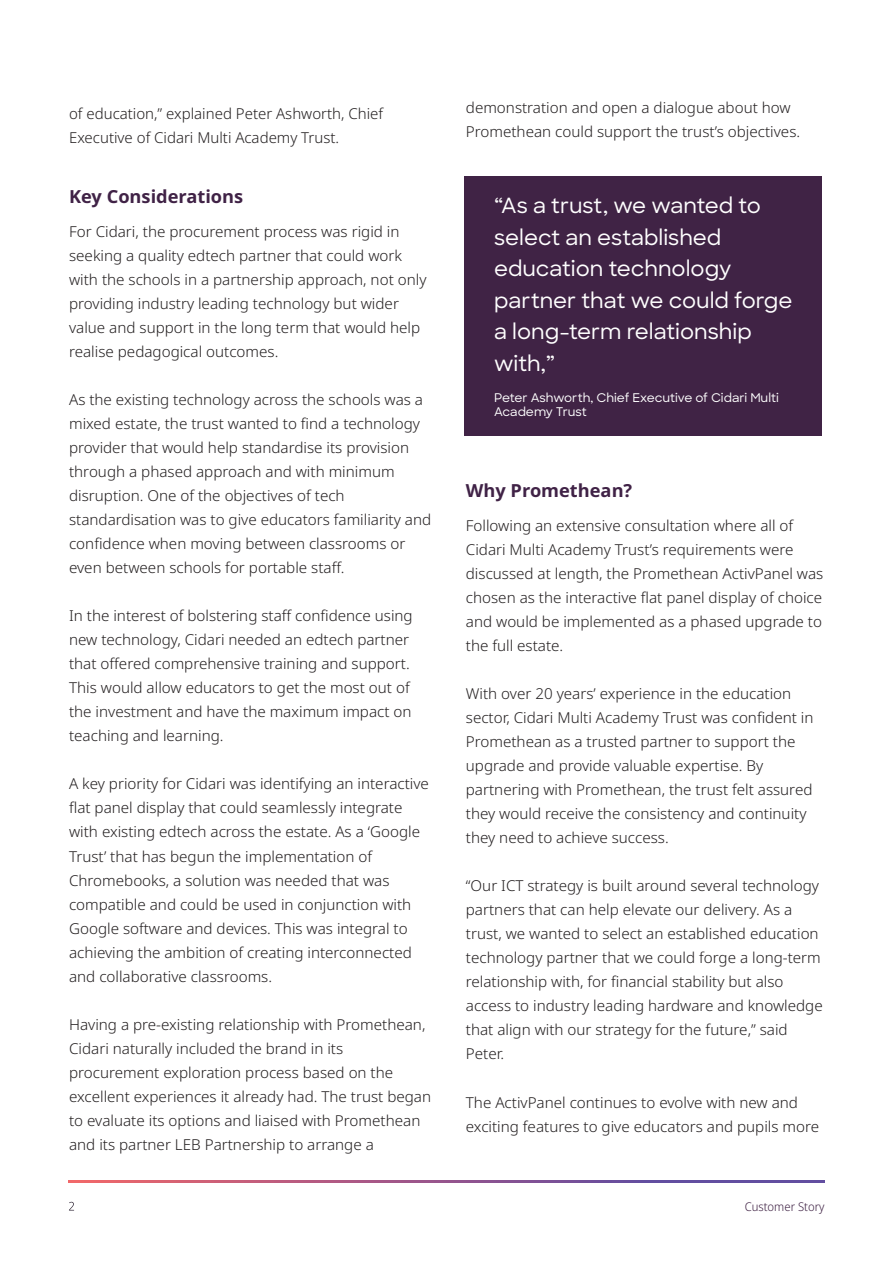
<style>
.page{position:relative;width:893px;height:1263px;background:#fff}
.page>*{position:absolute;margin:0;border:0;box-sizing:border-box;transform-origin:0 0}
.t1{font:500 21px/31.5px "Sharp Sans";color:#fff}
.t2{font:700 18px "Noto Sans";color:#402246}
.t3{font:300 15px/24px "Noto Sans";color:#231f20}
.t4{font:500 12px/13.5px "Sharp Sans";color:#fff}
.t5{font:300 12px "Noto Sans Display";color:#402345}
</style>
<div class="page">
<div style="left:465px;top:176px;width:357px;height:260px;background:#402345"></div>
<svg style="left:68px;top:1181px;width:757px;height:2px;background:#99568b"></svg>
<svg style="left:69px;top:1202px;width:5px;height:8px"></svg>
<p class="t3" style="left:69px;top:102px;width:316px">of education,” explained Peter Ashworth, Chief<br>Executive of Cidari Multi Academy Trust.</p>
<p class="t2" style="left:69px;top:186px;width:176px">Key Considerations</p>
<p class="t3" style="left:69px;top:220px;width:359px">For Cidari, the procurement process was rigid in seeking a quality edtech partner that could work with the schools in a partnership approach, not only providing industry leading technology but wider value and support in the long term that would help realise pedagogical outcomes.</p>
<p class="t3" style="left:69px;top:388px;width:364px">As the existing technology across the schools was a mixed estate, the trust wanted to find a technology provider that would help standardise its provision through a phased approach and with minimum disruption. One of the objectives of tech standardisation was to give educators familiarity and confidence when moving between classrooms or even between schools for portable staff.</p>
<p class="t3" style="left:69px;top:604px;width:345px">In the interest of bolstering staff confidence using new technology, Cidari needed an edtech partner that offered comprehensive training and support.<br>This would allow educators to get the most out of the investment and have the maximum impact on teaching and learning.</p>
<p class="t3" style="left:69px;top:772px;width:361px">A key priority for Cidari was identifying an interactive flat panel display that could seamlessly integrate with existing edtech across the estate. As a ‘Google Trust’ that has begun the implementation of Chromebooks, a solution was needed that was compatible and could be used in conjunction with Google software and devices. This was integral to achieving the ambition of creating interconnected and collaborative classrooms.</p>
<p class="t3" style="left:69px;top:1012px;width:364px">Having a pre-existing relationship with Promethean, Cidari naturally included the brand in its procurement exploration process based on the excellent experiences it already had. The trust began to evaluate its options and liaised with Promethean and its partner LEB Partnership to arrange a</p>
<p class="t3" style="left:466px;top:96px;width:336px">demonstration and open a dialogue about how<br>Promethean could support the trust’s objectives.</p>
<h1 class="t1" style="left:494px;top:189px;width:300px">“As a trust, we wanted to select an established education technology partner that we could forge a long-term relationship with,”</h1>
<p class="t4" style="left:494px;top:391px;width:286px">Peter Ashworth, Chief Executive of Cidari Multi<br>Academy Trust</p>
<p class="t2" style="left:466px;top:480px;width:168px">Why Promethean?</p>
<p class="t3" style="left:466px;top:514px;width:359px">Following an extensive consultation where all of Cidari Multi Academy Trust’s requirements were discussed at length, the Promethean ActivPanel was chosen as the interactive flat panel display of choice and would be implemented as a phased upgrade to the full estate.</p>
<p class="t3" style="left:466px;top:682px;width:349px">With over 20 years’ experience in the education sector, Cidari Multi Academy Trust was confident in Promethean as a trusted partner to support the upgrade and provide valuable expertise. By partnering with Promethean, the trust felt assured they would receive the consistency and continuity they need to achieve success.</p>
<p class="t3" style="left:466px;top:874px;width:358px">“Our ICT strategy is built around several technology partners that can help elevate our delivery. As a trust, we wanted to select an established education technology partner that we could forge a long-term relationship with, for financial stability but also access to industry leading hardware and knowledge that align with our strategy for the future,” said Peter.</p>
<p class="t3" style="left:466px;top:1090px;width:355px">The ActivPanel continues to evolve with new and exciting features to give educators and pupils more</p>
<p class="t5" style="left:745px;top:1197px;width:81px">Customer Story</p>
</div>
